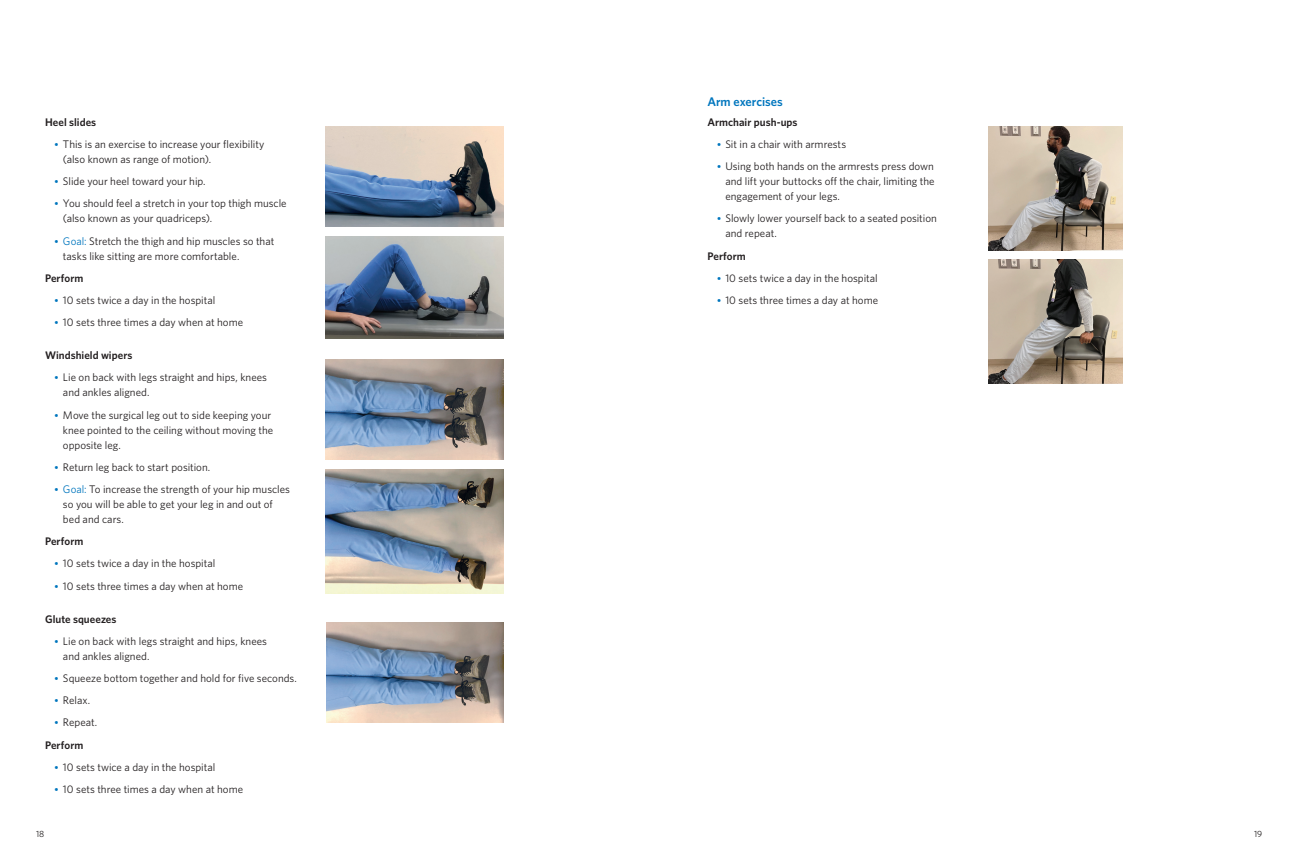
<style>
.page{position:relative;width:1296px;height:864px;background:#fff}
.page>*{position:absolute;margin:0;border:0;box-sizing:border-box;transform-origin:0 0}
.t1{font:600 12.5px "Whitney";color:#0076be}
.t2{font:11px/15px "Whitney";color:#231f20}
.t3{font:600 11px "Whitney";letter-spacing:.005em;color:#231f20}
.t4{font:9px "Whitney";color:#231f20}
.s1{font-family:"Chronicle Text G1";color:#0076be}
.s2{color:#0076be}
.s3{font-weight:600}
</style>
<div class="page">
<img style="left:326px;top:469px;width:178px;height:125px">
<img style="left:326px;top:359px;width:178px;height:100px">
<img style="left:326px;top:126px;width:178px;height:101px">
<img style="left:326px;top:237px;width:178px;height:102px">
<img style="left:326px;top:623px;width:178px;height:100px">
<img style="left:988px;top:126px;width:134px;height:124px">
<img style="left:988px;top:260px;width:134px;height:124px">
<p class="t3" style="left:45px;top:115px;width:53px">Heel slides</p>
<p class="t2" style="left:63px;top:136px;width:203px;text-indent:-9px"><span class="s1">•</span> This is an exercise to increase your flexibility (also known as range of motion).</p>
<p class="t2" style="left:54px;top:174px;width:153px"><span class="s1">•</span> Slide your heel toward your hip.</p>
<p class="t2" style="left:63px;top:196px;width:225px;text-indent:-9px"><span class="s1">•</span> You should feel a stretch in your top thigh muscle (also known as your quadriceps).</p>
<p class="t2" style="left:63px;top:233px;width:213px;text-indent:-9px"><span class="s1">•</span> <span class="s2">Goal:</span> Stretch the thigh and hip muscles so that tasks like sitting are more comfortable.</p>
<p class="t3" style="left:45px;top:271px;width:40px">Perform</p>
<p class="t2" style="left:54px;top:292px;width:163px"><span class="s1">•</span> 10 sets twice a day in the hospital</p>
<p class="t2" style="left:54px;top:315px;width:191px"><span class="s1">•</span> 10 sets three times a day when at home</p>
<p class="t3" style="left:45px;top:348px;width:89px">Windshield wipers</p>
<p class="t2" style="left:63px;top:370px;width:206px;text-indent:-9px"><span class="s1">•</span> Lie on back with legs straight and hips, knees and ankles aligned.</p>
<p class="t2" style="left:63px;top:407px;width:212px;text-indent:-9px"><span class="s1">•</span> Move the surgical leg out to side keeping your knee pointed to the ceiling without moving the opposite leg.</p>
<p class="t2" style="left:54px;top:459px;width:158px"><span class="s1">•</span> Return leg back to start position.</p>
<p class="t2" style="left:63px;top:481px;width:229px;text-indent:-9px"><span class="s1">•</span> <span class="s2">Goal:</span> To increase the strength of your hip muscles so you will be able to get your leg in and out of bed and cars.</p>
<p class="t3" style="left:45px;top:534px;width:40px">Perform</p>
<p class="t2" style="left:54px;top:556px;width:163px"><span class="s1">•</span> 10 sets twice a day in the hospital</p>
<p class="t2" style="left:54px;top:578px;width:191px"><span class="s1">•</span> 10 sets three times a day when at home</p>
<p class="t3" style="left:45px;top:611px;width:73px">Glute squeezes</p>
<p class="t2" style="left:63px;top:633px;width:206px;text-indent:-9px"><span class="s1">•</span> Lie on back with legs straight and hips, knees and ankles aligned.</p>
<p class="t2" style="left:54px;top:670px;width:245px"><span class="s1">•</span> Squeeze bottom together and hold for five seconds.</p>
<p class="t2" style="left:54px;top:693px;width:38px"><span class="s1">•</span> Relax.</p>
<p class="t2" style="left:45px;top:711px;width:54px;line-height:22.2px;text-indent:9px"><span class="s1">•</span> Repeat.<br><span class="s3">Perform</span></p>
<p class="t2" style="left:54px;top:759px;width:163px"><span class="s1">•</span> 10 sets twice a day in the hospital</p>
<p class="t2" style="left:54px;top:781px;width:191px"><span class="s1">•</span> 10 sets three times a day when at home</p>
<p class="t1" style="left:707px;top:93px;width:77px">Arm exercises</p>
<p class="t3" style="left:707px;top:115px;width:92px">Armchair push-ups</p>
<p class="t2" style="left:716px;top:136px;width:131px"><span class="s1">•</span> Sit in a chair with armrests</p>
<p class="t2" style="left:725px;top:159px;width:211px;text-align:justify;text-indent:-9px"><span class="s1">•</span> Using both hands on the armrests press down and lift your buttocks off the chair, limiting the engagement of your legs.</p>
<p class="t2" style="left:725px;top:211px;width:213px;text-indent:-9px"><span class="s1">•</span> Slowly lower yourself back to a seated position and repeat.</p>
<p class="t3" style="left:707px;top:248px;width:40px">Perform</p>
<p class="t2" style="left:716px;top:270px;width:163px"><span class="s1">•</span> 10 sets twice a day in the hospital</p>
<p class="t2" style="left:716px;top:292px;width:163px"><span class="s1">•</span> 10 sets three times a day at home</p>
<p class="t4" style="left:36px;top:828px;width:10px">18</p>
<p class="t4" style="left:1254px;top:828px;width:10px">19</p>
</div>
